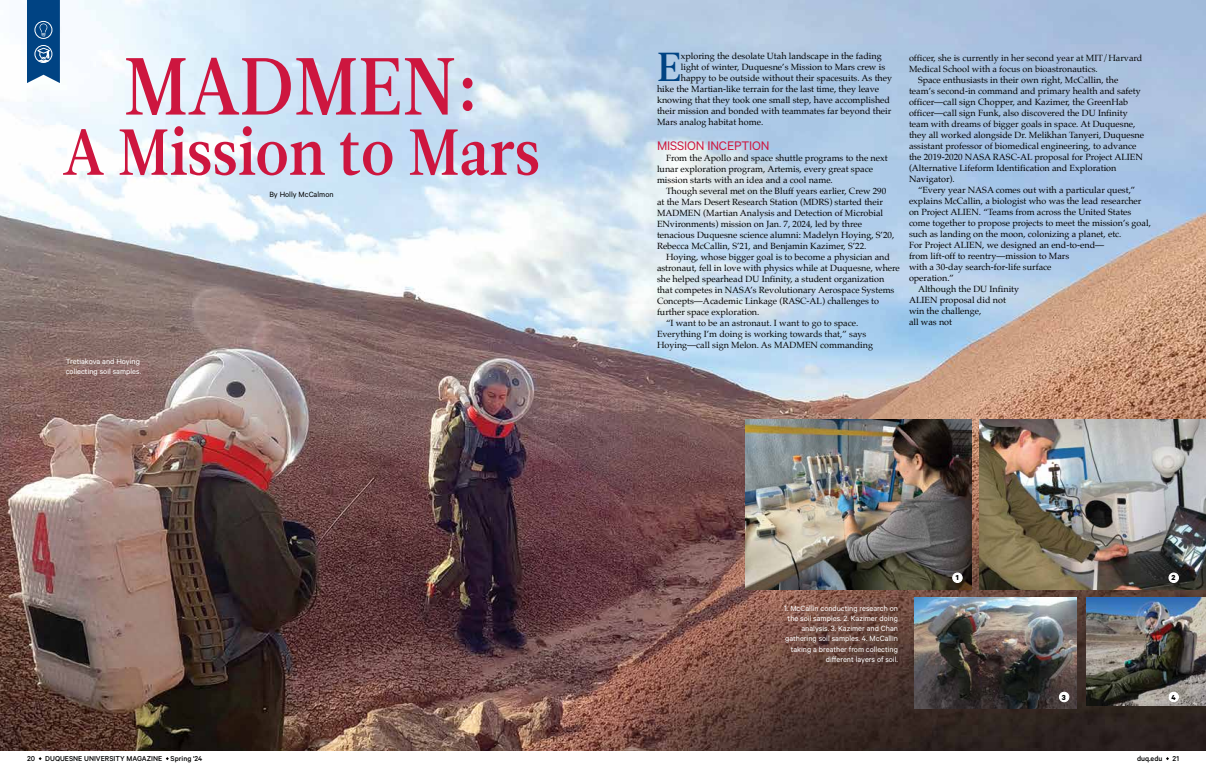
<style>
.page{position:relative;width:1206px;height:783px;background:#fff}
.page>*{position:absolute;margin:0;border:0;box-sizing:border-box;transform-origin:0 0}
.t1{font:80.6px "Leitura News Roman 3";color:#cd163f;scale:.91 1}
.t2{font:64.8px "Leitura News Roman 3";color:#cd163f;scale:.91 1}
.t3{font:40.4px "Leitura News Roman 3";color:#004383}
.t4{font:14px "Calibre";letter-spacing:-.01em;color:#cd163f}
.t5{font:9px/11px "Palatino";color:#000}
.t6{font:9px/11px "Palatino";color:#050505}
.t7{font:8.5px/10.2px "Calibre";color:#fff}
.t8{font:8.5px "Calibre";color:#000}
.t9{font:700 8.2px "Calibre";color:#000}
.t10{font:500 8px "Calibre";color:#000}
</style>
<div class="page">
<img style="left:0;top:0;width:1206px;height:751px">
<img style="left:746px;top:420px;width:226px;height:169px">
<img style="left:980px;top:420px;width:226px;height:169px">
<img style="left:914px;top:598px;width:163px;height:111px">
<img style="left:1087px;top:598px;width:119px;height:108px">
<div style="left:953px;top:573px;width:9px;height:9px;background:#fff;border-radius:50%"></div>
<div style="left:952px;top:573px;width:11px;height:10px;border:1px solid #fff;border-radius:50%"></div>
<div style="left:1169px;top:573px;width:9px;height:9px;background:#fff;border-radius:50%"></div>
<div style="left:1168px;top:573px;width:11px;height:10px;border:1px solid #fff;border-radius:50%"></div>
<div style="left:1059px;top:692px;width:10px;height:10px;background:#fff;border-radius:50%"></div>
<div style="left:1059px;top:692px;width:10px;height:10px;border:1px solid #fff;border-radius:50%"></div>
<div style="left:1169px;top:692px;width:9px;height:10px;background:#fff;border-radius:50%"></div>
<div style="left:1168px;top:692px;width:11px;height:10px;border:1px solid #fff;border-radius:50%"></div>
<svg style="left:27px;top:0;width:33px;height:83px;background:#1f5a92"></svg>
<h1 class="t1" style="left:124px;top:39px;width:393px">MADMEN:</h1>
<h2 class="t2" style="left:63px;top:114px;width:526px">A Mission to Mars</h2>
<p class="t8" style="left:269px;top:189px;width:66px">By Holly McCalmon</p>
<p class="t7" style="left:66px;top:355px;width:77px">Tretiakova and Hoying collecting soil samples.</p>
<h3 class="t3" style="left:657px;top:44px;width:26px">E</h3>
<p class="t5" style="left:681px;top:51px;width:202px">xploring the desolate Utah landscape in the fading</p>
<p class="t5" style="left:681px;top:62px;width:206px">light of winter, Duquesne’s Mission to Mars crew is</p>
<p class="t5" style="left:681px;top:73px;width:213px">happy to be outside without their spacesuits. As they</p>
<p class="t5" style="left:657px;top:84px;width:224px">hike the Martian-like terrain for the last time, they leave</p>
<p class="t5" style="left:657px;top:95px;width:235px">knowing that they took one small step, have accomplished</p>
<p class="t5" style="left:657px;top:106px;width:236px">their mission and bonded with teammates far beyond their</p>
<p class="t5" style="left:657px;top:117px;width:108px">Mars analog habitat home.</p>
<h3 class="t4" style="left:657px;top:138px;width:114px">MISSION INCEPTION</h3>
<p class="t5" style="left:657px;top:153px;width:232px;text-indent:9px">From the Apollo and space shuttle programs to the next lunar exploration program, Artemis, every great space mission starts with an idea and a cool name.</p>
<p class="t5" style="left:657px;top:186px;width:239px;text-indent:9px">Though several met on the Bluff years earlier, Crew 290 at the Mars Desert Research Station (MDRS) started their MADMEN (Martian Analysis and Detection of Microbial ENvironments) mission on Jan. 7, 2024, led by three tenacious Duquesne science alumni: Madelyn Hoying, S’20, Rebecca McCallin, S’21, and Benjamin Kazimer, S’22.</p>
<p class="t5" style="left:657px;top:252px;width:244px;text-indent:9px">Hoying, whose bigger goal is to become a physician and astronaut, fell in love with physics while at Duquesne, where she helped spearhead DU Infinity, a student organization that competes in NASA’s Revolutionary Aerospace Systems Concepts—Academic Linkage (RASC-AL) challenges to further space exploration.</p>
<p class="t6" style="left:657px;top:318px;width:218px;text-indent:9px">“I want to be an astronaut. I want to go to space.<br>Everything I’m doing is working towards that,” says<br>Hoying—call sign Melon. As MADMEN commanding</p>
<p class="t6" style="left:909px;top:53px;width:235px">officer, she is currently in her second year at MIT/Harvard<br>Medical School with a focus on bioastronautics.</p>
<p class="t5" style="left:909px;top:75px;width:237px;text-indent:9px">Space enthusiasts in their own right, McCallin, the team’s second-in command and primary health and safety officer—call sign Chopper, and Kazimer, the GreenHab officer—call sign Funk, also discovered the DU Infinity team with dreams of bigger goals in space. At Duquesne, they all worked alongside Dr. Melikhan Tanyeri, Duquesne assistant professor of biomedical engineering, to advance the 2019-2020 NASA RASC-AL proposal for Project ALIEN (Alternative Lifeform Identification and Exploration Navigator).</p>
<p class="t5" style="left:918px;top:185px;width:219px">“Every year NASA comes out with a particular quest,”</p>
<p class="t5" style="left:909px;top:196px;width:234px">explains McCallin, a biologist who was the lead researcher</p>
<p class="t5" style="left:909px;top:207px;width:224px">on Project ALIEN. “Teams from across the United States</p>
<p class="t5" style="left:909px;top:218px;width:243px">come together to propose projects to meet the mission’s goal,</p>
<p class="t5" style="left:909px;top:229px;width:214px">such as landing on the moon, colonizing a planet, etc.</p>
<p class="t5" style="left:909px;top:240px;width:197px">For Project ALIEN, we designed an end-to-end—</p>
<p class="t5" style="left:909px;top:251px;width:162px">from lift-off to reentry—mission to Mars</p>
<p class="t5" style="left:909px;top:262px;width:144px">with a 30-day search-for-life surface</p>
<p class="t5" style="left:909px;top:273px;width:47px">operation.”</p>
<p class="t5" style="left:918px;top:284px;width:103px">Although the DU Infinity</p>
<p class="t5" style="left:909px;top:295px;width:98px">ALIEN proposal did not</p>
<p class="t5" style="left:909px;top:306px;width:74px">win the challenge,</p>
<p class="t5" style="left:909px;top:317px;width:45px">all was not</p>
<p class="t7" style="left:784px;top:603px;width:115px;text-align:right">1. McCallin conducting research on the soil samples. 2. Kazimer doing analysis. 3. Kazimer and Chan gathering soil samples. 4. McCallin taking a breather from collecting different layers of soil.</p>
<p class="t9" style="left:956px;top:573px;width:5px">1</p>
<p class="t9" style="left:1172px;top:573px;width:6px">2</p>
<p class="t9" style="left:1062px;top:692px;width:5px">3</p>
<p class="t9" style="left:1171px;top:692px;width:6px">4</p>
<p class="t10" style="left:27px;top:754px;width:10px">20</p>
<p class="t10" style="left:45px;top:754px;width:159px">DUQUESNE UNIVERSITY MAGAZINE Spring '24</p>
<p class="t10" style="left:1137px;top:754px;width:27px">duq.edu</p>
<p class="t10" style="left:1173px;top:754px;width:8px">21</p>
</div>
